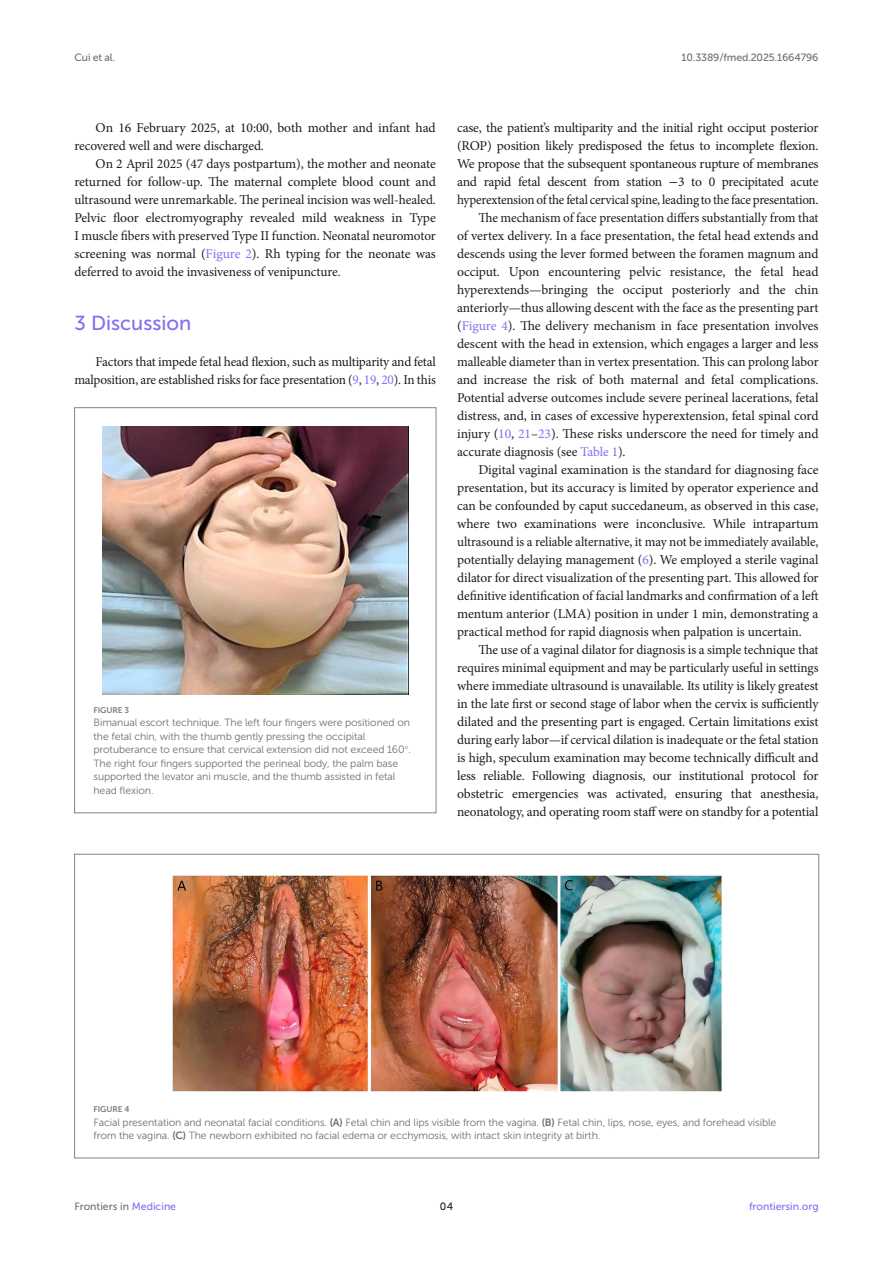
<style>
.page{position:relative;width:893px;height:1263px;background:#fff}
.page>*{position:absolute;margin:0;border:0;box-sizing:border-box;transform-origin:0 0}
.HEAD_1{font:20.25px "Museo Sans 500";color:#856df0}
.TEXT{font:13.5px/18px "Minion Pro";letter-spacing:-.01em;color:#1b1c1b;text-align:justify}
.FIG_LEG{font:10.5px/13.5px "Museo Sans 300";letter-spacing:-.01em;color:#706f70}
.t1{font:10.5px "Museo Sans 500";letter-spacing:-.015em;color:#706f70}
.t2{font:10.5px "Museo Sans 500";color:#856df0}
.t3{font:10.5px "Museo Sans 500";color:#1b1c1b}
.FIG_HD{font:8.25px "Museo Sans 700";letter-spacing:-.01em;color:#7e7f7f}
.s1{color:#856df0}
.s2{font-family:"STIX"}
.s3{font-family:"STIX General"}
.s4{font-family:"Museo Sans 700"}
</style>
<div class="page">
<img style="left:172px;top:875px;width:550px;height:217px">
<img style="left:102px;top:427px;width:306px;height:267px">
<div style="left:74px;top:407px;width:362px;height:406px;border:1px solid #808285"></div>
<p class="t1" style="left:74px;top:51px;width:42px">Cui et al.</p>
<p class="t1" style="left:682px;top:51px;width:138px">10.3389/fmed.2025.1664796</p>
<p class="TEXT" style="left:74px;top:119px;width:363px;text-indent:21px">On 16 February 2025, at 10:00, both mother and infant had recovered well and were discharged.</p>
<p class="TEXT" style="left:74px;top:155px;width:363px;text-indent:21px">On 2 April 2025 (47 days postpartum), the mother and neonate returned for follow-up. The maternal complete blood count and ultrasound were unremarkable. The perineal incision was well-healed.<br>Pelvic floor electromyography revealed mild weakness in Type I muscle fibers with preserved Type II function. Neonatal neuromotor screening was normal (<span class="s1">Figure 2</span>). Rh typing for the neonate was deferred to avoid the invasiveness of venipuncture.</p>
<p class="HEAD_1" style="left:74px;top:312px;width:119px">3 Discussion</p>
<p class="TEXT" style="left:74px;top:353px;width:363px;text-align:right">Factors that impede fetal head flexion, such as multiparity and fetal malposition, are established risks for face presentation (<span class="s1">9</span>, <span class="s1">19</span>, <span class="s1">20</span>). In this</p>
<p class="FIG_HD" style="left:94px;top:705px;width:37px">FIGURE 3</p>
<p class="FIG_LEG" style="left:94px;top:716px;width:319px">Bimanual escort technique. The left four fingers were positioned on the fetal chin, with the thumb gently pressing the occipital protuberance to ensure that cervical extension did not exceed 160<span class="s2">°</span>.<br>The right four fingers supported the perineal body, the palm base supported the levator ani muscle, and the thumb assisted in fetal head flexion.</p>
<p class="TEXT" style="left:457px;top:119px;width:363px">case, the patient’s multiparity and the initial right occiput posterior (ROP) position likely predisposed the fetus to incomplete flexion.<br>We propose that the subsequent spontaneous rupture of membranes and rapid fetal descent from station <span class="s3">−</span>3 to 0 precipitated acute hyperextension of the fetal cervical spine, leading to the face presentation.</p>
<p class="TEXT" style="left:457px;top:209px;width:363px;text-indent:21px">The mechanism of face presentation differs substantially from that of vertex delivery. In a face presentation, the fetal head extends and descends using the lever formed between the foramen magnum and occiput. Upon encountering pelvic resistance, the fetal head hyperextends—bringing the occiput posteriorly and the chin anteriorly—thus allowing descent with the face as the presenting part (<span class="s1">Figure 4</span>). The delivery mechanism in face presentation involves descent with the head in extension, which engages a larger and less malleable diameter than in vertex presentation. This can prolong labor and increase the risk of both maternal and fetal complications.<br>Potential adverse outcomes include severe perineal lacerations, fetal distress, and, in cases of excessive hyperextension, fetal spinal cord injury (<span class="s1">10</span>, <span class="s1">21</span>–<span class="s1">23</span>). These risks underscore the need for timely and accurate diagnosis (see <span class="s1">Table 1</span>).</p>
<p class="TEXT" style="left:457px;top:461px;width:363px;text-indent:21px">Digital vaginal examination is the standard for diagnosing face presentation, but its accuracy is limited by operator experience and can be confounded by caput succedaneum, as observed in this case, where two examinations were inconclusive. While intrapartum ultrasound is a reliable alternative, it may not be immediately available, potentially delaying management (<span class="s1">6</span>). We employed a sterile vaginal dilator for direct visualization of the presenting part. This allowed for definitive identification of facial landmarks and confirmation of a left mentum anterior (LMA) position in under 1 min, demonstrating a practical method for rapid diagnosis when palpation is uncertain.</p>
<p class="TEXT" style="left:457px;top:641px;width:363px;text-indent:21px">The use of a vaginal dilator for diagnosis is a simple technique that requires minimal equipment and may be particularly useful in settings where immediate ultrasound is unavailable. Its utility is likely greatest in the late first or second stage of labor when the cervix is sufficiently dilated and the presenting part is engaged. Certain limitations exist during early labor—if cervical dilation is inadequate or the fetal station is high, speculum examination may become technically difficult and less reliable. Following diagnosis, our institutional protocol for obstetric emergencies was activated, ensuring that anesthesia, neonatology, and operating room staff were on standby for a potential</p>
<p class="FIG_HD" style="left:94px;top:1104px;width:37px">FIGURE 4</p>
<p class="FIG_LEG" style="left:94px;top:1115px;width:684px">Facial presentation and neonatal facial conditions. <span class="s4">(A)</span> Fetal chin and lips visible from the vagina. <span class="s4">(B)</span> Fetal chin, lips, nose, eyes, and forehead visible from the vagina. <span class="s4">(C)</span> The newborn exhibited no facial edema or ecchymosis, with intact skin integrity at birth.</p>
<p class="t1" style="left:74px;top:1200px;width:103px">Frontiers in <span class="s1">Medicine</span></p>
<p class="t3" style="left:440px;top:1200px;width:15px">04</p>
<p class="t2" style="left:749px;top:1200px;width:71px">frontiersin.org</p>
</div>
